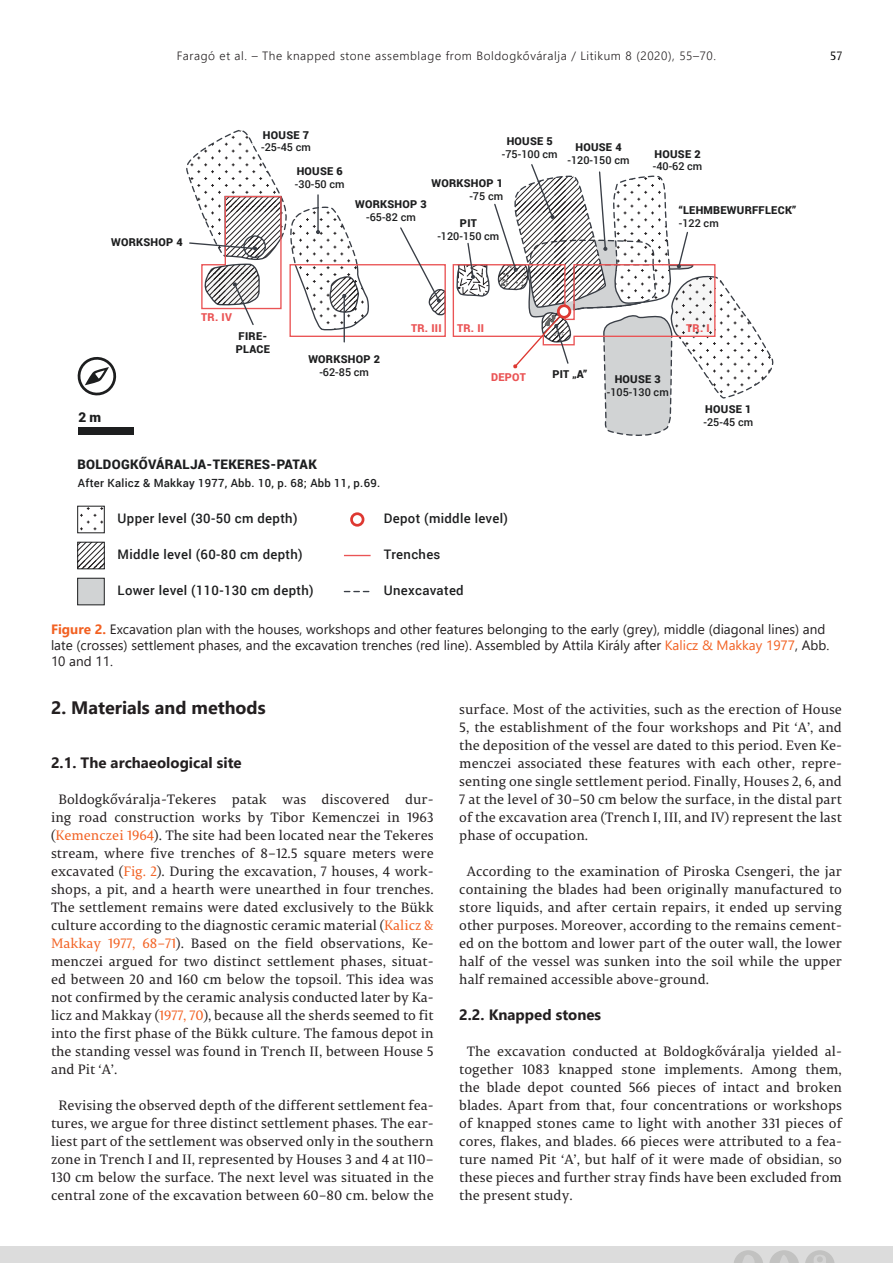
<style>
.page{position:relative;width:893px;height:1263px;background:#fff}
.page>*{position:absolute;margin:0;border:0;box-sizing:border-box;transform-origin:0 0}
.torzsszoveg_cimsor_n{font:700 18px "Segoe UI";color:#231f20}
.torzsszoveg_cimsor_n-2{font:700 15px "Segoe UI";color:#231f20}
.torzsszoveg_cimsor_k{font:700 15px "Segoe UI";color:#231f20}
.torzsszoveg_alap{font:13.5px/18px "Permian Serif Typeface 2";color:#231f20;text-align:justify}
.kepalairas{font:13.5px/16.2px "Segoe UI2";color:#231f20}
.t1{font:13.5px "Roboto Black 2";color:#1d1e1f}
.t2{font:500 13.2px "Roboto";letter-spacing:.025em;color:#1d1e1f}
.t3{font:900 13.2px "Roboto";letter-spacing:.025em;color:#1d1e1f}
.t4{font:300 12px "Segoe UI";letter-spacing:.05em;color:#231f20}
.t5{font:12px "Permian Serif Typeface 2";color:#000}
.t6{font:500 11.25px "Roboto";letter-spacing:.025em;color:#1d1e1f}
.t7{font:500 10.8px/12.6px "Roboto";color:#1d1e1f}
.t8{font:10.8px/12.6px "Roboto Black 2";letter-spacing:.025em;color:#1d1e1f}
.t9{font:10.8px "Roboto Black 2";letter-spacing:.025em;color:#ea5455}
.s1{font-family:"Roboto Black 2";font-weight:400}
.s2{font-family:"Roboto";font-weight:500}
.s3{font-family:"Segoe UI";font-weight:700;color:#f26122}
.s4{color:#f26122}
</style>
<div class="page">
<div style="left:0;top:1246px;width:893px;height:17px;background:#dcdcdc"></div>
<svg style="left:805px;top:1250px;width:30px;height:13px"></svg>
<svg style="left:769px;top:1250px;width:30px;height:13px"></svg>
<svg style="left:734px;top:1250px;width:29px;height:13px"></svg>
<div style="left:289px;top:264px;width:157px;height:73px;border:1px solid #ea5455"></div>
<hr style="left:344px;top:296px;width:1px;height:46px;background:#393e46">
<svg style="left:186px;top:130px;width:185px;height:202px"></svg>
<svg style="left:399px;top:164px;width:375px;height:272px"></svg>
<div style="left:558px;top:306px;width:12px;height:11px;background:#fff;border-radius:50%"></div>
<div style="left:557px;top:304px;width:14px;height:15px;border:3px solid #de3831;border-radius:50%"></div>
<svg style="left:80px;top:508px;width:23px;height:23px"></svg>
<div style="left:77px;top:506px;width:28px;height:27px;border:1px solid #1d1e1f"></div>
<svg style="left:79px;top:544px;width:24px;height:23px"></svg>
<div style="left:77px;top:542px;width:28px;height:27px;border:1px solid #1d1e1f"></div>
<div style="left:78px;top:578px;width:26px;height:27px;background:#d1d3d4"></div>
<div style="left:77px;top:578px;width:28px;height:27px;border:1px solid #1d1e1f"></div>
<div style="left:350px;top:512px;width:14px;height:15px;border:3px solid #de3831;border-radius:50%"></div>
<svg style="left:344px;top:555px;width:27px;height:1px"></svg>
<svg style="left:344px;top:591px;width:26px;height:1px"></svg>
<div style="left:78px;top:427px;width:56px;height:8px;background:#1d1e1f"></div>
<svg style="left:77px;top:357px;width:40px;height:39px"></svg>
<p class="t4" style="left:177px;top:44px;width:541px">Faragó et al. – The knapped stone assemblage from Boldogkőváralja / Litikum 8 (2020), 55–70.</p>
<p class="t5" style="left:830px;top:46px;width:13px">57</p>
<p class="t8" style="left:111px;top:236px;width:73px">WORKSHOP 4</p>
<p class="t7" style="left:261px;top:128px;width:51px"><span class="s1">HOUSE 7 </span>-25-45 cm</p>
<p class="t7" style="left:295px;top:165px;width:51px"><span class="s1">HOUSE 6 </span>-30-50 cm</p>
<p class="t7" style="left:502px;top:134px;width:57px;text-align:center"><span class="s1">HOUSE 5 </span>-75-100 cm</p>
<p class="t8" style="left:431px;top:176px;width:73px;text-align:right">WORKSHOP 1 <span class="s2">-75 cm</span></p>
<p class="t8" style="left:355px;top:197px;width:73px;text-align:center">WORKSHOP 3 <span class="s2">-65-82 cm</span></p>
<p class="t7" style="left:437px;top:217px;width:63px;text-align:center"><span class="s1">PIT </span>-120-150 cm</p>
<p class="t7" style="left:567px;top:141px;width:63px;text-align:center"><span class="s1">HOUSE 4 </span>-120-150 cm</p>
<p class="t7" style="left:653px;top:147px;width:51px"><span class="s1">HOUSE 2 </span>-40-62 cm</p>
<p class="t8" style="left:679px;top:204px;width:119px">“LEHMBEWURFFLECK” <span class="s2">-122 cm</span></p>
<p class="t9" style="left:201px;top:309px;width:32px">TR. IV</p>
<p class="t8" style="left:236px;top:329px;width:36px;line-height:13px">FIRE-<br>PLACE</p>
<p class="t8" style="left:308px;top:352px;width:73px;text-align:center">WORKSHOP 2 <span class="s2">-62-85 cm</span></p>
<p class="t9" style="left:411px;top:321px;width:32px">TR. III</p>
<p class="t9" style="left:457px;top:321px;width:29px">TR. II</p>
<p class="t9" style="left:686px;top:321px;width:25px">TR. I</p>
<p class="t9" style="left:491px;top:370px;width:36px">DEPOT</p>
<p class="t8" style="left:552px;top:367px;width:36px">PIT „A”</p>
<p class="t7" style="left:607px;top:373px;width:63px;text-align:center"><span class="s1">HOUSE 3 </span>-105-130 cm</p>
<p class="t1" style="left:78px;top:407px;width:24px">2 m</p>
<p class="t3" style="left:77px;top:455px;width:241px">BOLDOGKŐVÁRALJA-TEKERES-PATAK</p>
<p class="t6" style="left:78px;top:475px;width:304px">After Kalicz &amp; Makkay 1977, Abb. 10, p. 68; Abb 11, p.69.</p>
<p class="t2" style="left:118px;top:509px;width:181px">Upper level (30-50 cm depth)</p>
<p class="t2" style="left:118px;top:545px;width:187px">Middle level (60-80 cm depth)</p>
<p class="t2" style="left:118px;top:581px;width:198px">Lower level (110-130 cm depth)</p>
<p class="t2" style="left:384px;top:509px;width:126px">Depot (middle level)</p>
<p class="t2" style="left:384px;top:545px;width:58px">Trenches</p>
<p class="t2" style="left:384px;top:581px;width:81px">Unexcavated</p>
<p class="t7" style="left:704px;top:402px;width:51px"><span class="s1">HOUSE 1 </span>-25-45 cm</p>
<p class="kepalairas" style="left:51px;top:620px;width:780px"><span class="s3">Figure 2.</span> Excavation plan with the houses, workshops and other features belonging to the early (grey), middle (diagonal lines) and late (crosses) settlement phases, and the excavation trenches (red line). Assembled by Attila Király after <span class="s4">Kalicz &amp; Makkay 1977</span>, Abb.<br>10 and 11.</p>
<p class="torzsszoveg_cimsor_n" style="left:51px;top:691px;width:216px">2. Materials and methods</p>
<p class="torzsszoveg_cimsor_n-2" style="left:51px;top:749px;width:192px">2.1. The archaeological site</p>
<p class="torzsszoveg_alap" style="left:51px;top:790px;width:384px;text-indent:8px">Boldogkőváralja-Tekeres patak was discovered dur&shy;ing road construction works by Tibor Kemenczei in 1963 (<span class="s4">Kemenczei 1964</span>). The site had been located near the Tekeres stream, where five trenches of 8–12.5 square meters were excavated (<span class="s4">Fig. 2</span>). During the excavation, 7 houses, 4 work&shy;shops, a pit, and a hearth were unearthed in four trenches.<br>The settlement remains were dated exclusively to the Bükk culture according to the diagnostic ceramic material (<span class="s4">Kalicz &amp; Makkay 1977, 68–71</span>). Based on the field observations, Ke&shy;menczei argued for two distinct settlement phases, situat&shy;ed between 20 and 160 cm below the topsoil. This idea was not confirmed by the ceramic analysis conducted later by Ka&shy;licz and Makkay (<span class="s4">1977, 70</span>), because all the sherds seemed to fit into the first phase of the Bükk culture. The famous depot in the standing vessel was found in Trench II, between House 5 and Pit ‘A’.</p>
<p class="torzsszoveg_alap" style="left:51px;top:1095px;width:384px;text-align:center">Revising the observed depth of the different settlement fea&shy;tures, we argue for three distinct settlement phases. The ear&shy;liest part of the settlement was observed only in the southern zone in Trench I and II, represented by Houses 3 and 4 at 110– 130 cm below the surface. The next level was situated in the central zone of the excavation between 60–80 cm. below the</p>
<p class="torzsszoveg_alap" style="left:459px;top:699px;width:384px">surface. Most of the activities, such as the erection of House 5, the establishment of the four workshops and Pit ‘A’, and the deposition of the vessel are dated to this period. Even Ke&shy;menczei associated these features with each other, repre&shy;senting one single settlement period. Finally, Houses 2, 6, and 7 at the level of 30–50 cm below the surface, in the distal part of the excavation area (Trench I, III, and IV) represent the last phase of occupation.</p>
<p class="torzsszoveg_alap" style="left:459px;top:861px;width:384px;text-indent:8px">According to the examination of Piroska Csengeri, the jar containing the blades had been originally manufactured to store liquids, and after certain repairs, it ended up serving other purposes. Moreover, according to the remains cement&shy;ed on the bottom and lower part of the outer wall, the lower half of the vessel was sunken into the soil while the upper half remained accessible above-ground.</p>
<p class="torzsszoveg_cimsor_k" style="left:459px;top:1001px;width:143px">2.2. Knapped stones</p>
<p class="torzsszoveg_alap" style="left:459px;top:1042px;width:384px;text-align:left;text-indent:8px">The excavation conducted at Boldogkőváralja yielded al&shy;together 1083 knapped stone implements. Among them, the blade depot counted 566 pieces of intact and broken blades. Apart from that, four concentrations or workshops of knapped stones came to light with another 331 pieces of cores, flakes, and blades. 66 pieces were attributed to a fea&shy;ture named Pit ‘A’, but half of it were made of obsidian, so these pieces and further stray finds have been excluded from the present study.</p>
</div>
